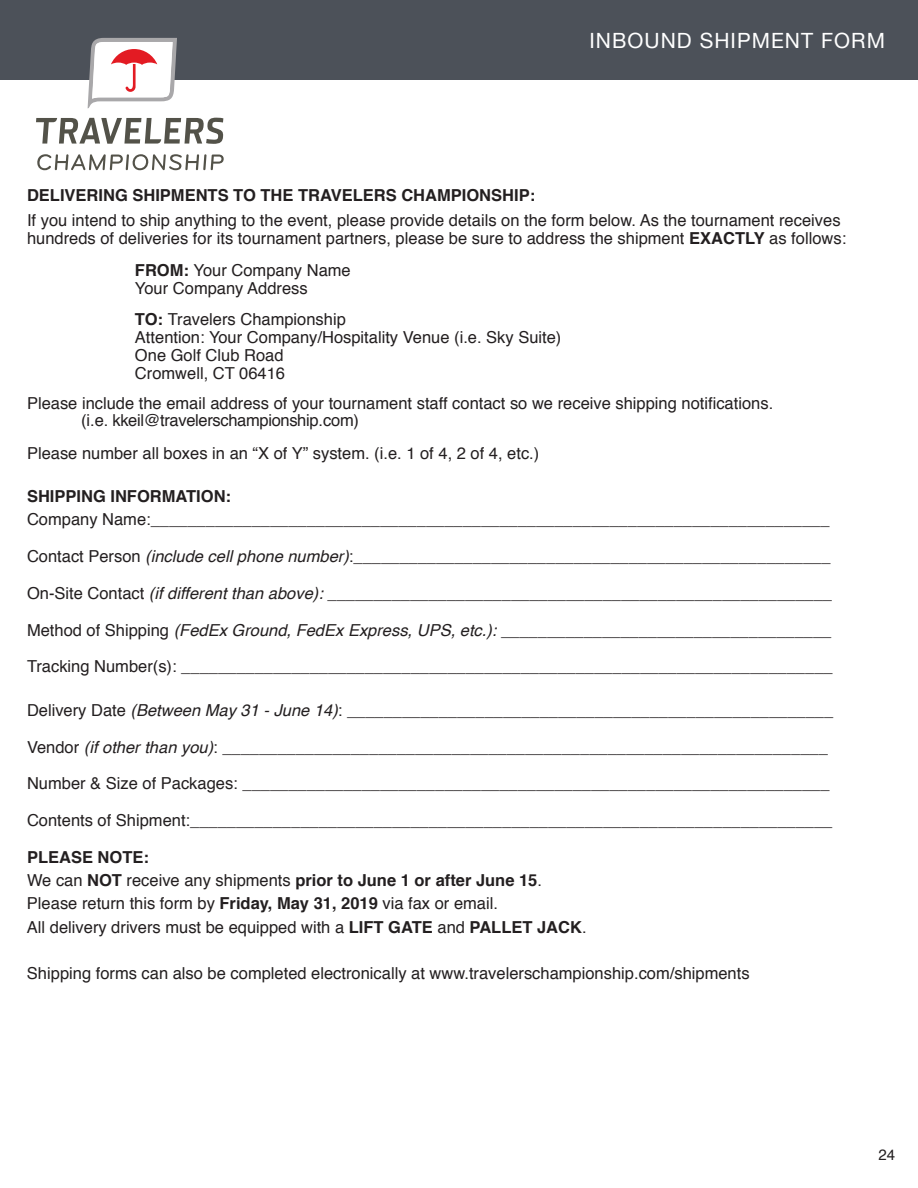
<style>
.page{position:relative;width:918px;height:1188px;background:#fff}
.page>*{position:absolute;margin:0;border:0;box-sizing:border-box;transform-origin:0 0}
.t1{font:21px "Helvetica Neue";letter-spacing:.05em;color:#fff}
.t2{font:16.5px/18px "Helvetica";color:#231f20}
.t3{font:700 16.5px "Helvetica";color:#231f20}
.t4{font:15px "Helvetica";color:#231f20}
.s1{font-weight:700}
.s2{font-style:italic}
.s3{font-weight:400}
</style>
<div class="page">
<div style="left:0;top:0;width:918px;height:79px;background:#4c5159"></div>
<svg style="left:36px;top:118px;width:187px;height:26px"></svg>
<svg style="left:37px;top:154px;width:187px;height:16px"></svg>
<svg style="left:88px;top:38px;width:89px;height:70px"></svg>
<p class="t1" style="left:589px;top:25px;width:297px">INBOUND SHIPMENT FORM</p>
<p class="t3" style="left:27px;top:182px;width:510px">DELIVERING SHIPMENTS TO THE TRAVELERS CHAMPIONSHIP:</p>
<p class="t2" style="left:27px;top:212px;width:821px">If you intend to ship anything to the event, please provide details on the form below. As the tournament receives hundreds of deliveries for its tournament partners, please be sure to address the shipment <span class="s1">EXACTLY</span> as follows:</p>
<p class="t2" style="left:135px;top:261px;width:217px"><span class="s1">FROM:</span> Your Company Name</p>
<p class="t2" style="left:135px;top:279px;width:174px">Your Company Address</p>
<p class="t2" style="left:135px;top:311px;width:212px"><span class="s1">TO:</span> Travelers Championship</p>
<p class="t2" style="left:135px;top:329px;width:428px">Attention: Your Company/Hospitality Venue (i.e. Sky Suite)</p>
<p class="t2" style="left:135px;top:347px;width:150px">One Golf Club Road</p>
<p class="t2" style="left:135px;top:365px;width:152px">Cromwell, CT 06416</p>
<p class="t2" style="left:81px;top:396px;width:694px;line-height:16.5px;text-indent:-54px">Please include the email address of your tournament staff contact so we receive shipping notifications. (i.e. kkeil@travelerschampionship.com)</p>
<p class="t2" style="left:27px;top:444px;width:514px">Please number all boxes in an “X of Y” system. (i.e. 1 of 4, 2 of 4, etc.)</p>
<p class="t3" style="left:27px;top:483px;width:206px">SHIPPING INFORMATION:</p>
<p class="t2" style="left:27px;top:511px;width:804px">Company Name:__________________________________________________________________________</p>
<p class="t2" style="left:27px;top:548px;width:805px">Contact Person <span class="s2">(include cell phone number)</span>:____________________________________________________</p>
<p class="t2" style="left:27px;top:585px;width:807px">On-Site Contact <span class="s2">(if different than above):</span> _______________________________________________________</p>
<p class="t2" style="left:27px;top:621px;width:806px">Method of Shipping <span class="s2">(FedEx Ground, FedEx Express, UPS, etc.):</span> ____________________________________</p>
<p class="t2" style="left:27px;top:658px;width:807px">Tracking Number(s): _______________________________________________________________________</p>
<p class="t2" style="left:27px;top:702px;width:808px">Delivery Date <span class="s2">(Between May 31 - June 14)</span>: _____________________________________________________</p>
<p class="t2" style="left:27px;top:738px;width:802px">Vendor <span class="s2">(if other than you)</span>: __________________________________________________________________</p>
<p class="t2" style="left:27px;top:775px;width:804px">Number &amp; Size of Packages: ________________________________________________________________</p>
<p class="t2" style="left:27px;top:812px;width:807px">Contents of Shipment:______________________________________________________________________</p>
<p class="t3" style="left:27px;top:844px;width:123px">PLEASE NOTE:</p>
<p class="t3" style="left:27px;top:867px;width:517px"><span class="s3">We can</span> NOT <span class="s3">receive any shipments</span> prior to June 1 or after June 15<span class="s3">.</span></p>
<p class="t2" style="left:27px;top:895px;width:473px">Please return this form by <span class="s1">Friday, May 31, 2019</span> via fax or email.</p>
<p class="t2" style="left:27px;top:918px;width:561px">All delivery drivers must be equipped with a <span class="s1">LIFT GATE</span> and <span class="s1">PALLET JACK</span>.</p>
<p class="t2" style="left:27px;top:965px;width:724px">Shipping forms can also be completed electronically at www.travelerschampionship.com/shipments</p>
<p class="t4" style="left:879px;top:1144px;width:18px">24</p>
</div>
